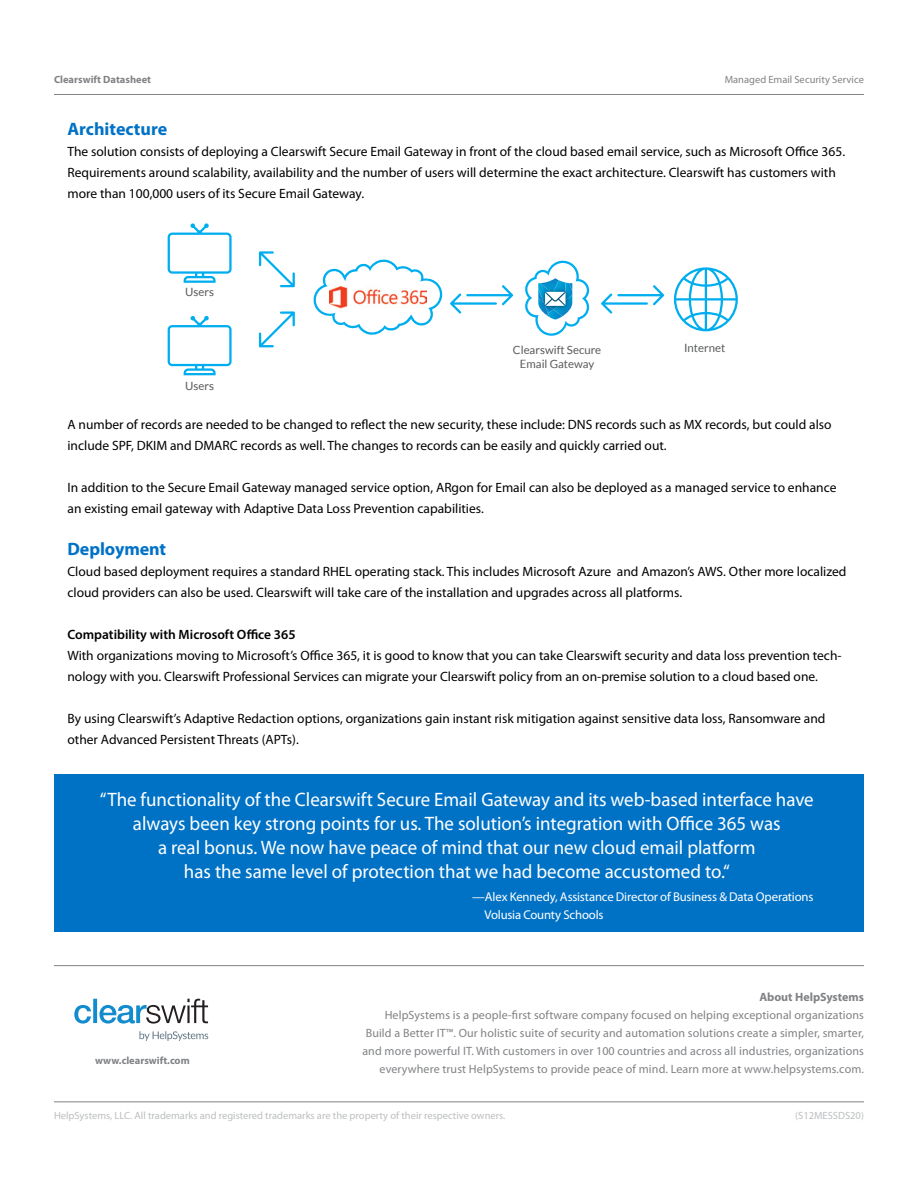
<style>
.page{position:relative;width:918px;height:1188px;background:#fff}
.page>*{position:absolute;margin:0;border:0;box-sizing:border-box;transform-origin:0 0}
.t1{font:19.5px/24px "Myriad Pro";color:#fff;text-align:center}
.t2{font:700 18px "Myriad Pro";letter-spacing:-.005em;color:#0072c6}
.t3{font:13.5px/21px "Myriad Pro";color:#000}
.t4{font:600 13.5px "Myriad Pro";color:#000}
.t5{font:12.75px/18px "Myriad Pro";letter-spacing:-.015em;color:#fff}
.t6{font:12px/18px "Myriad Pro";letter-spacing:.01em;color:#808285;text-align:right}
.t7{font:700 12px "Myriad Pro";color:#808285}
.t8{font:11.4px/13.6px "Lato";color:#58595b;text-align:center}
.t9{font:10.5px "Myriad Pro";color:#bcbec0}
.t10{font:700 10.5px "Myriad Pro";color:#808285}
.t11{font:10.5px "Myriad Pro";letter-spacing:.005em;color:#808285}
</style>
<div class="page">
<hr style="left:54px;top:94px;width:810px;height:1px;background:#808285">
<hr style="left:54px;top:1101px;width:810px;height:1px;background:#808285">
<hr style="left:54px;top:965px;width:810px;height:1px;background:#808285">
<svg style="left:74px;top:999px;width:134px;height:25px"></svg>
<svg style="left:140px;top:1031px;width:68px;height:10px"></svg>
<div style="left:54px;top:774px;width:810px;height:158px;background:#0072c6"></div>
<svg style="left:674px;top:267px;width:64px;height:64px"></svg>
<svg style="left:168px;top:223px;width:64px;height:60px"></svg>
<svg style="left:168px;top:316px;width:64px;height:59px"></svg>
<svg style="left:259px;top:311px;width:36px;height:36px"></svg>
<svg style="left:259px;top:251px;width:36px;height:36px"></svg>
<svg style="left:601px;top:285px;width:63px;height:29px"></svg>
<svg style="left:450px;top:285px;width:63px;height:29px"></svg>
<svg style="left:313px;top:259px;width:130px;height:76px"></svg>
<svg style="left:525px;top:261px;width:64px;height:75px"></svg>
<p class="t10" style="left:54px;top:72px;width:99px">Clearswift Datasheet</p>
<p class="t11" style="left:725px;top:73px;width:141px">Managed Email Security Service</p>
<h2 class="t2" style="left:68px;top:117px;width:101px">Architecture</h2>
<p class="t3" style="left:68px;top:141px;width:779px">The solution consists of deploying a Clearswift Secure Email Gateway in front of the cloud based email service, such as Microsoft Office 365.<br>Requirements around scalability, availability and the number of users will determine the exact architecture. Clearswift has customers with more than 100,000 users of its Secure Email Gateway.</p>
<p class="t8" style="left:185px;top:285px;width:30px">Users</p>
<p class="t8" style="left:185px;top:379px;width:30px">Users</p>
<p class="t8" style="left:513px;top:343px;width:90px">Clearswift Secure<br>Email Gateway</p>
<p class="t8" style="left:684px;top:341px;width:43px">Internet</p>
<p class="t3" style="left:68px;top:414px;width:766px">A number of records are needed to be changed to reflect the new security, these include: DNS records such as MX records, but could also include SPF, DKIM and DMARC records as well. The changes to records can be easily and quickly carried out.</p>
<p class="t3" style="left:68px;top:477px;width:770px">In addition to the Secure Email Gateway managed service option, ARgon for Email can also be deployed as a managed service to enhance an existing email gateway with Adaptive Data Loss Prevention capabilities.</p>
<h2 class="t2" style="left:68px;top:537px;width:100px">Deployment</h2>
<p class="t3" style="left:68px;top:561px;width:780px">Cloud based deployment requires a standard RHEL operating stack. This includes Microsoft Azure and Amazon’s AWS. Other more localized cloud providers can also be used. Clearswift will take care of the installation and upgrades across all platforms.</p>
<p class="t4" style="left:68px;top:626px;width:230px">Compatibility with Microsoft Office 365</p>
<p class="t3" style="left:68px;top:645px;width:776px">With organizations moving to Microsoft’s Office 365, it is good to know that you can take Clearswift security and data loss prevention tech&shy;nology with you. Clearswift Professional Services can migrate your Clearswift policy from an on-premise solution to a cloud based one.</p>
<p class="t3" style="left:68px;top:708px;width:760px">By using Clearswift’s Adaptive Redaction options, organizations gain instant risk mitigation against sensitive data loss, Ransomware and other Advanced Persistent Threats (APTs).</p>
<p class="t1" style="left:100px;top:787px;width:715px">“The functionality of the Clearswift Secure Email Gateway and its web-based interface have always been key strong points for us. The solution’s integration with Office 365 was<br>a real bonus. We now have peace of mind that our new cloud email platform<br>has the same level of protection that we had become accustomed to.“</p>
<p class="t5" style="left:485px;top:887px;width:330px;text-indent:-12px">—Alex Kennedy, Assistance Director of Business &amp; Data Operations<br>Volusia County Schools</p>
<p class="t10" style="left:95px;top:1053px;width:96px">www.clearswift.com</p>
<p class="t7" style="left:759px;top:989px;width:106px">About HelpSystems</p>
<p class="t6" style="left:362px;top:1006px;width:503px">HelpSystems is a people-first software company focused on helping exceptional organizations Build a Better IT™. Our holistic suite of security and automation solutions create a simpler, smarter, and more powerful IT. With customers in over 100 countries and across all industries, organizations everywhere trust HelpSystems to provide peace of mind. Learn more at www.helpsystems.com.</p>
<p class="t9" style="left:54px;top:1109px;width:453px">HelpSystems, LLC. All trademarks and registered trademarks are the property of their respective owners.</p>
<p class="t9" style="left:795px;top:1109px;width:70px">(S12MESSDS20)</p>
</div>
